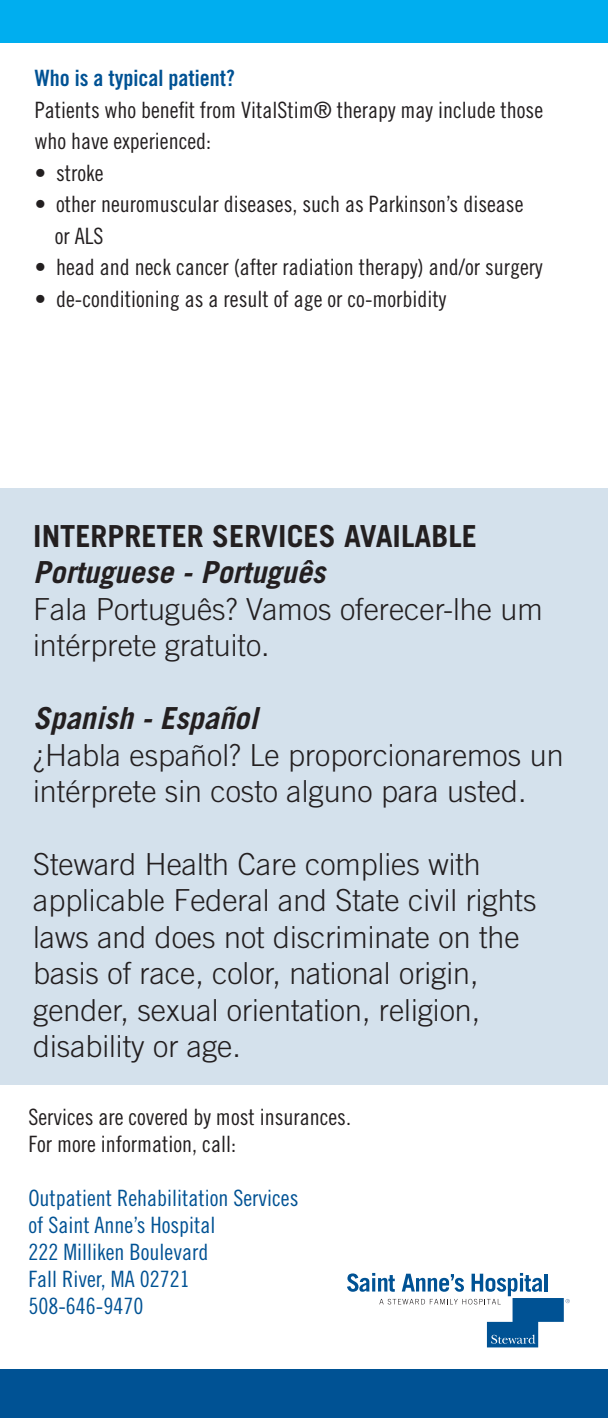
<style>
.page{position:relative;width:608px;height:1418px;background:#fff}
.page>*{position:absolute;margin:0;border:0;box-sizing:border-box;transform-origin:0 0}
.t1{font:300 30.38px/36.4px "Trade Gothic LT Std";color:#231f20}
.t2{font:700 30.38px "Trade Gothic LT Std";color:#231f20}
.t3{font:22.5px/31.5px "Trade Gothic LT Std Cn 18";color:#231f20}
.t4{font:22.5px "Trade Gothic LT Std Cn 18";color:#005294}
.s1{font-family:"Trade Gothic LT Std Bd Cn 20";color:#005294}
.s2{font-weight:700;font-style:italic}
</style>
<div class="page">
<div style="left:0;top:489px;width:608px;height:596px;background:#d4e1ec"></div>
<div style="left:0;top:0;width:608px;height:43px;background:#00aeef"></div>
<div style="left:0;top:1369px;width:608px;height:49px;background:#005294"></div>
<svg style="left:347px;top:1273px;width:222px;height:74px"></svg>
<p class="t3" style="left:35px;top:62px;width:509px"><span class="s1">Who is a typical patient?<br></span>Patients who benefit from VitalStim® therapy may include those who have experienced:</p>
<p class="t3" style="left:35px;top:156px;width:70px">• stroke</p>
<p class="t3" style="left:55px;top:188px;width:470px;text-indent:-20px">• other neuromuscular diseases, such as Parkinson’s disease or ALS</p>
<p class="t3" style="left:35px;top:251px;width:509px">• head and neck cancer (after radiation therapy) and/or surgery</p>
<p class="t3" style="left:35px;top:282px;width:413px">• de-conditioning as a result of age or co-morbidity</p>
<p class="t2" style="left:33px;top:517px;width:445px">INTERPRETER SERVICES AVAILABLE</p>
<p class="t1" style="left:33px;top:554px;width:511px"><span class="s2">Portuguese - Português<br></span>Fala Português? Vamos oferecer-lhe um intérprete gratuito.</p>
<p class="t1" style="left:33px;top:699px;width:531px"><span class="s2">Spanish - Español<br></span>¿Habla español? Le proporcionaremos un intérprete sin costo alguno para usted.</p>
<p class="t1" style="left:33px;top:845px;width:504px">Steward Health Care complies with applicable Federal and State civil rights laws and does not discriminate on the basis of race, color, national origin, gender, sexual orientation, religion, disability or age.</p>
<p class="t3" style="left:28px;top:1100px;width:324px">Services are covered by most insurances.</p>
<p class="t3" style="left:28px;top:1127px;width:209px">For more information, call:</p>
<p class="t4" style="left:28px;top:1184px;width:271px">Outpatient Rehabilitation Services</p>
<p class="t4" style="left:28px;top:1211px;width:188px">of Saint Anne’s Hospital</p>
<p class="t4" style="left:28px;top:1238px;width:181px">222 Milliken Boulevard</p>
<p class="t4" style="left:28px;top:1265px;width:163px">Fall River, MA 02721</p>
<p class="t4" style="left:28px;top:1292px;width:116px">508-646-9470</p>
</div>
